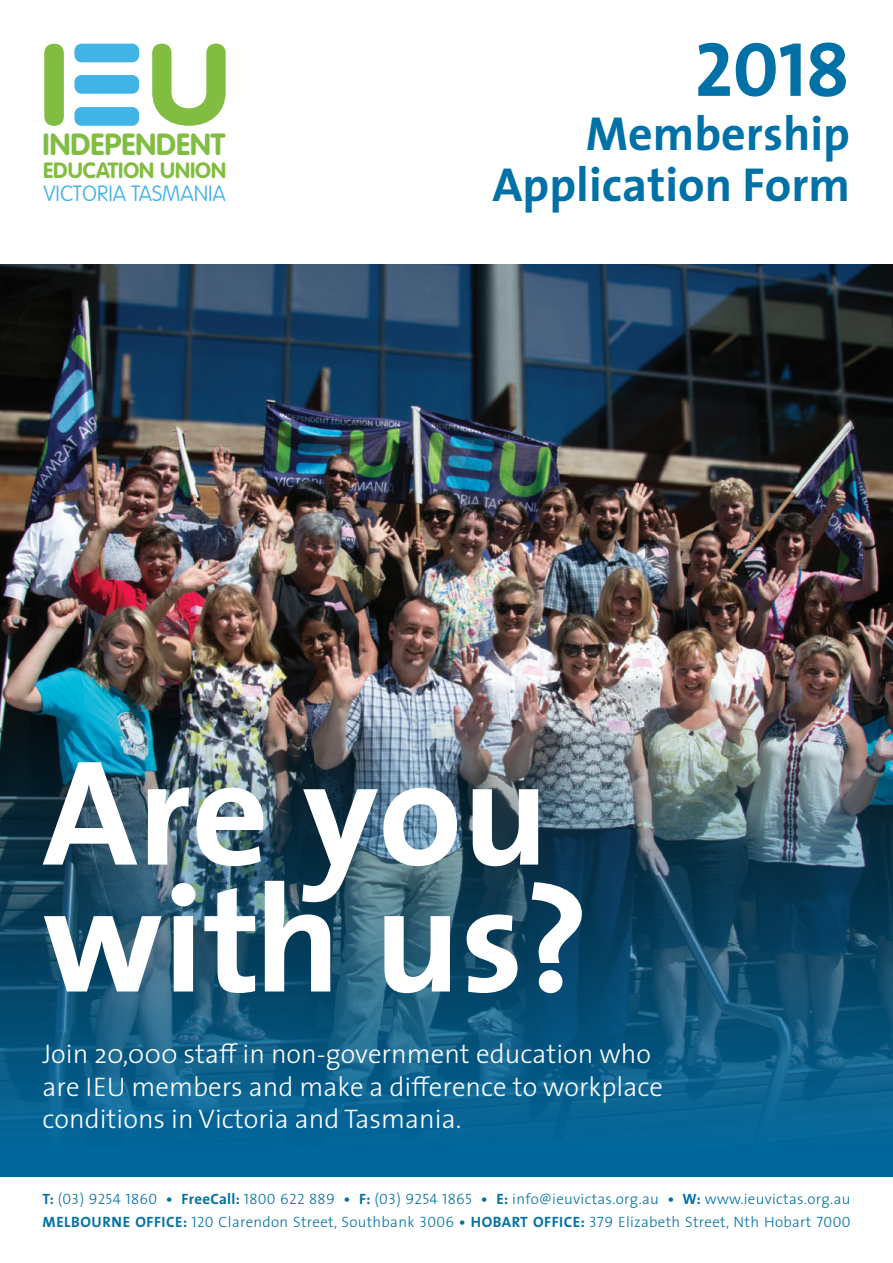
<style>
.page{position:relative;width:893px;height:1263px;background:#fff}
.page>*{position:absolute;margin:0;border:0;box-sizing:border-box;transform-origin:0 0}
.t1{font:700 151.65px/126.9px "The Sans";color:#fff}
.t2{font:77.4px "The Sans Bold Caps";color:#0071a6}
.t3{font:700 48px/51px "The Sans";color:#0071a6;text-align:right}
.t4{font:700 30.15px "VAG Rounded Std";color:#81bd41}
.t5{font:300 27px/32.4px "The Sans";color:#fff}
.t6{font:700 21.9px "VAG Rounded Std";color:#81bd41}
.t7{font:100 21.75px "VAG Rounded Std";color:#41b4e5}
.t8{font:300 15px/22.5px "The Sans";letter-spacing:.02em;color:#0071a6}
.s1{font-weight:700}
.s2{font-family:"The Sans Light Caps";font-weight:400}
</style>
<div class="page">
<div style="left:0;top:265px;width:893px;height:930px;background:#00679d"></div>
<img style="left:0;top:265px;width:893px;height:866px">
<div style="left:0;top:1178px;width:893px;height:85px;background:#fff"></div>
<div style="left:74px;top:107px;width:65px;height:19px;background:#41b4e5;border-radius:7px"></div>
<div style="left:74px;top:75px;width:65px;height:19px;background:#41b4e5;border-radius:7px"></div>
<div style="left:74px;top:44px;width:65px;height:18px;background:#41b4e5;border-radius:7px"></div>
<svg style="left:152px;top:44px;width:74px;height:82px"></svg>
<div style="left:44px;top:44px;width:20px;height:82px;background:#81bd41;border-radius:10px"></div>
<h3 class="t4" style="left:43px;top:127px;width:184px">INDEPENDENT</h3>
<h3 class="t6" style="left:43px;top:158px;width:184px">EDUCATION UNION</h3>
<h3 class="t7" style="left:44px;top:181px;width:184px">VICTORIA TASMANIA</h3>
<h2 class="t2" style="left:694px;top:5px;width:157px">2018</h2>
<h3 class="t3" style="left:493px;top:107px;width:359px">Membership<br>Application Form</h3>
<h1 class="t1" style="left:43px;top:746px;width:548px">Are you with us?</h1>
<h3 class="t5" style="left:43px;top:1037px;width:622px">Join 20,000 staff in non-government education who are IEU members and make a difference to workplace conditions in Victoria and Tasmania.</h3>
<p class="t8" style="left:43px;top:1187px;width:809px"><span class="s1">T:</span> <span class="s2">(03) 9254 1860</span> <span class="s1">• FreeCall:</span> <span class="s2">1800 622 889</span> <span class="s1">• F:</span> <span class="s2">(03) 9254 1865</span> <span class="s1">• E:</span> info@ieuvictas.org.au <span class="s1">• W:</span> www.ieuvictas.org.au<br><span class="s1">MELBOURNE OFFICE:</span> <span class="s2">120</span> Clarendon Street, Southbank <span class="s2">3006</span> <span class="s1">• HOBART OFFICE:</span> <span class="s2">379</span> Elizabeth Street, Nth Hobart <span class="s2">7000</span></p>
</div>
